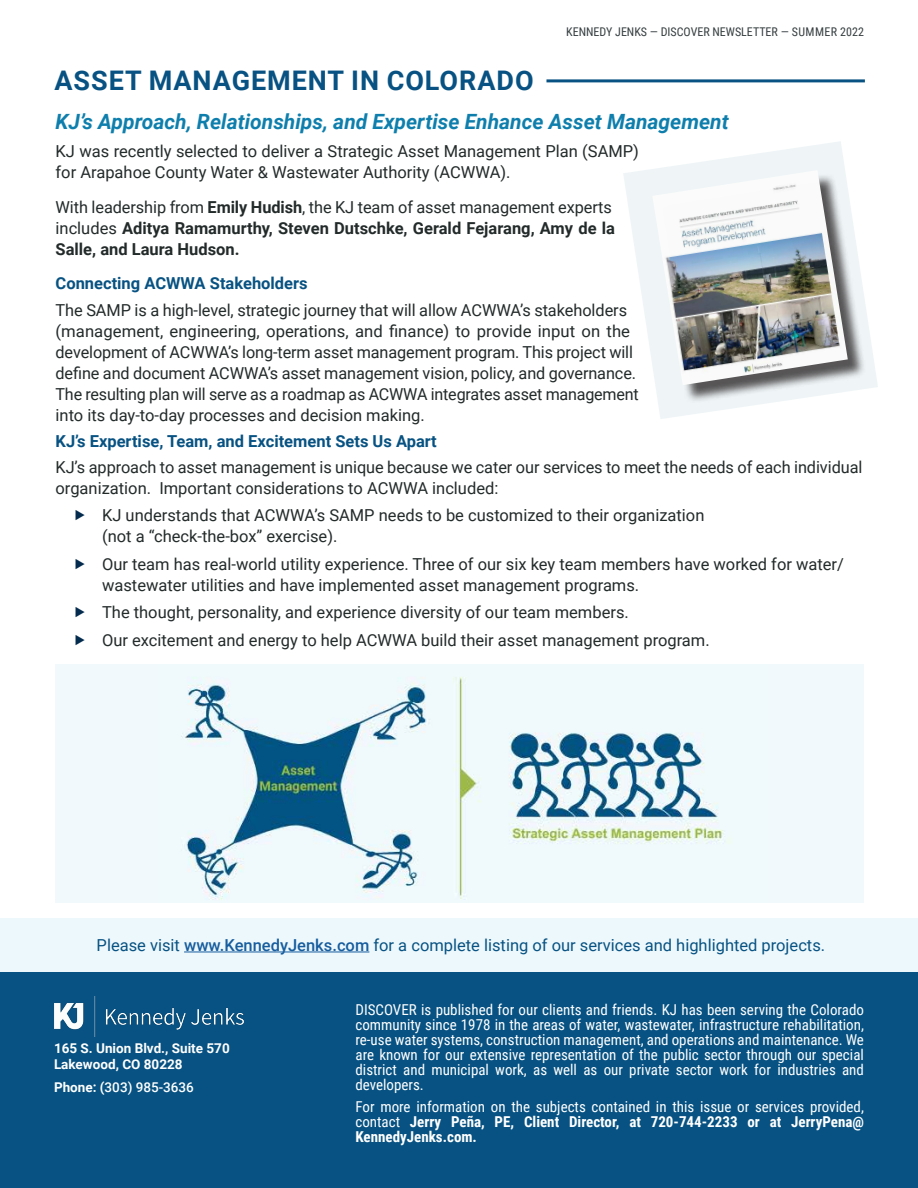
<style>
.page{position:relative;width:918px;height:1188px;background:#fff}
.page>*{position:absolute;margin:0;border:0;box-sizing:border-box;transform-origin:0 0}
.Typography_Headline{font:700 27px "Roboto";letter-spacing:.035em;color:#075282}
.Typography_Headline-2{font:italic 700 21px "Roboto";color:#0e7fad}
.Body_2020{font:16.5px/21px "Roboto";color:#232a2a}
.Body_2020-2{font:700 16.5px/21px "Roboto";color:#232a2a}
.Body{font:16.5px "Roboto";color:#075282}
.Body_2020-3{font:700 16.5px "Roboto";color:#075282}
.Small_Text{font:15px/15px "Roboto Condensed";color:#fff;text-align:justify}
.Body_-_light{font:700 13.5px/16px "Roboto";color:#fff}
.Body_-_light-2{font:500 13.5px "Roboto";color:#fff}
.Basic_Body-_Graphic{font:12px "Roboto Condensed";color:#363e40}
.s1{font-weight:400}
.s2{font-weight:500;color:#175d9e}
.s3{font-weight:700}
</style>
<div class="page">
<div style="left:0;top:955px;width:918px;height:233px;background:#075282"></div>
<img style="left:54px;top:997px;width:189px;height:40px">
<div style="left:0;top:918px;width:918px;height:54px;background:#edf8fc"></div>
<hr style="left:184px;top:952px;width:185px;height:1px;background:#175d9e">
<hr style="left:546px;top:79px;width:319px;height:3px;background:#075282">
<svg style="left:623px;top:142px;width:255px;height:277px"></svg>
<div style="left:655px;top:173px;width:211px;height:230px;background:#231f20;opacity:.75"></div>
<img style="left:652px;top:170px;width:196px;height:215px">
<img style="left:158px;top:665px;width:611px;height:238px">
<p class="Typography_Headline" style="left:54px;top:61px;width:481px">ASSET MANAGEMENT IN COLORADO</p>
<p class="Basic_Body-_Graphic" style="left:566px;top:23px;width:299px">KENNEDY JENKS — DISCOVER NEWSLETTER — SUMMER 2022</p>
<p class="Typography_Headline-2" style="left:56px;top:107px;width:675px">KJ’s Approach, Relationships, and Expertise Enhance Asset Management</p>
<p class="Body_2020" style="left:56px;top:140px;width:585px">KJ was recently selected to deliver a Strategic Asset Management Plan (SAMP) for Arapahoe County Water &amp; Wastewater Authority (ACWWA).</p>
<p class="Body_2020-2" style="left:56px;top:196px;width:561px"><span class="s1">With leadership from</span> Emily Hudish<span class="s1">, the KJ team of asset management experts includes</span> Aditya Ramamurthy, Steven Dutschke, Gerald Fejarang, Amy de la<br>Salle, and Laura Hudson.</p>
<p class="Body_2020-3" style="left:56px;top:272px;width:254px">Connecting ACWWA Stakeholders</p>
<p class="Body_2020" style="left:56px;top:299px;width:585px">The SAMP is a high-level, strategic journey that will allow ACWWA’s stakeholders (management, engineering, operations, and finance) to provide input on the development of ACWWA’s long-term asset management program. This project will define and document ACWWA’s asset management vision, policy, and governance.<br>The resulting plan will serve as a roadmap as ACWWA integrates asset management into its day-to-day processes and decision making.</p>
<p class="Body_2020-3" style="left:56px;top:430px;width:383px">KJ’s Expertise, Team, and Excitement Sets Us Apart</p>
<p class="Body_2020" style="left:56px;top:456px;width:808px">KJ’s approach to asset management is unique because we cater our services to meet the needs of each individual organization. Important considerations to ACWWA included:</p>
<p class="Body_2020" style="left:102px;top:504px;width:604px">KJ understands that ACWWA’s SAMP needs to be customized to their organization (not a “check-the-box” exercise).</p>
<p class="Body_2020" style="left:102px;top:553px;width:743px">Our team has real-world utility experience. Three of our six key team members have worked for water/ wastewater utilities and have implemented asset management programs.</p>
<p class="Body_2020" style="left:102px;top:601px;width:528px">The thought, personality, and experience diversity of our team members.</p>
<p class="Body_2020" style="left:102px;top:629px;width:609px">Our excitement and energy to help ACWWA build their asset management program.</p>
<p class="Body" style="left:97px;top:933px;width:730px">Please visit <span class="s2">www.KennedyJenks.com</span> for a complete listing of our services and highlighted projects.</p>
<p class="Body_-_light" style="left:54px;top:1040px;width:177px">165 S. Union Blvd., Suite 570<br>Lakewood, CO 80228</p>
<p class="Body_-_light-2" style="left:54px;top:1078px;width:141px"><span class="s3">Phone: (</span>303) 985-3636</p>
<p class="Small_Text" style="left:356px;top:1001px;width:510px">DISCOVER is published for our clients and friends. KJ has been serving the Colorado community since 1978 in the areas of water, wastewater, infrastructure rehabilitation, re-use water systems, construction management, and operations and maintenance. We are known for our extensive representation of the public sector through our special district and municipal work, as well as our private sector work for industries and developers.</p>
<p class="Small_Text" style="left:356px;top:1098px;width:510px">For more information on the subjects contained in this issue or services provided, contact <span class="s3">Jerry Peña, PE, Client Director, at 720-744-2233 or at JerryPena@ KennedyJenks.com.</span></p>
</div>
